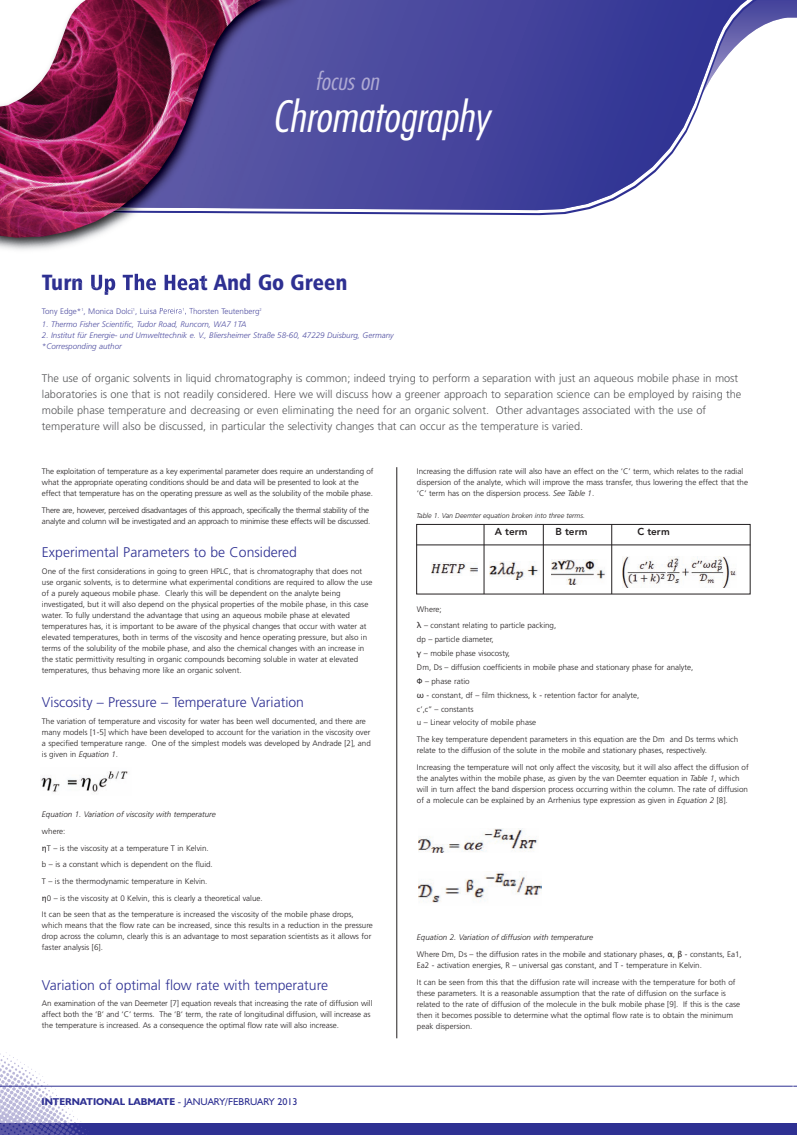
<style>
.page{position:relative;width:797px;height:1135px;background:#fff}
.page>*{position:absolute;margin:0;border:0;box-sizing:border-box;transform-origin:0 0}
.t1{font:italic 300 condensed 42px "Futura";color:#fff;scale:1.1 1}
.t2{font:italic 300 condensed 24px "Futura";color:#afaad3;scale:1.1 1}
.t3{font:22px "Humanist 777 BT Black Condensed B";color:#2e3092}
.t4{font:300 14px "Frutiger";color:#2e3092}
.t5{font:300 11px/16px "Frutiger";color:#57585a}
.t6{font:10px "Humanist 521 BT";color:#2e3092}
.t7{font:800 10px "Avenir";color:#231f20}
.t8{font:300 8px/11px "Frutiger";color:#231f20}
.t9{font:300 8px/11px "Frutiger";letter-spacing:-.02em;color:#231f20}
.t10{font:italic 300 8px/11px "Frutiger";color:#504fa1}
.t11{font:300 8px "Frutiger";color:#504fa1}
.t12{font:italic 300 8px "Frutiger";color:#231f20}
.t13{font:italic 300 7px "Frutiger";color:#231f20}
.s1{font-style:italic}
.s2{font-family:"Lucida Grande";font-weight:400}
.s3{font-weight:700}
</style>
<div class="page">
<svg style="left:794px;top:0;width:2px;height:18px"></svg>
<svg style="left:290px;top:0;width:492px;height:210px"></svg>
<hr style="left:396px;top:467px;width:1px;height:571px;background:#231f20">
<img style="left:0;top:1052px;width:88px;height:71px">
<hr style="left:0;top:1085px;width:792px;height:1px;background:#2e3092">
<img style="left:0;top:238px;width:186px;height:77px">
<div style="left:290px;top:0;width:20px;height:208px;background:#5351a2"></div>
<img style="left:69px;top:273px;width:136px;height:20px">
<img style="left:149px;top:308px;width:32px;height:6px">
<svg style="left:183px;top:307px;width:11px;height:7px"></svg>
<img style="left:0;top:0;width:290px;height:238px">
<hr style="left:792px;top:1123px;width:4px;height:11px;background:#2e3092">
<div style="left:0;top:1123px;width:792px;height:11px;background:#2e3092"></div>
<svg style="left:0;top:1123px;width:86px;height:11px"></svg>
<img style="left:41px;top:771px;width:87px;height:22px">
<div style="left:416px;top:524px;width:334px;height:70px;border:1px solid #231f20"></div>
<img style="left:431px;top:562px;width:46px;height:12px">
<img style="left:489px;top:561px;width:50px;height:18px">
<img style="left:551px;top:559px;width:54px;height:26px">
<img style="left:622px;top:556px;width:114px;height:31px">
<hr style="left:483px;top:524px;width:1px;height:70px;background:#231f20">
<hr style="left:542px;top:524px;width:1px;height:70px;background:#231f20">
<hr style="left:611px;top:524px;width:1px;height:70px;background:#231f20">
<hr style="left:416px;top:544px;width:334px;height:1px;background:#231f20">
<img style="left:418px;top:828px;width:120px;height:24px">
<img style="left:418px;top:871px;width:123px;height:32px">
<h2 class="t2" style="left:315px;top:71px;width:63px">focus on</h2>
<h1 class="t1" style="left:272px;top:98px;width:199px">Chromatography</h1>
<h3 class="t3" style="left:42px;top:273px;width:307px">Turn Up The Heat And Go Green</h3>
<p class="t11" style="left:42px;top:307px;width:221px">Tony Edge*<sup>1</sup>, Monica Dolci<sup>1</sup>, Luisa Pereira<sup>1</sup>, Thorsten Teutenberg<sup>2</sup></p>
<p class="t10" style="left:42px;top:320px;width:206px">1. Thermo Fisher Scientific, Tudor Road, Runcorn, WA7 1TA</p>
<p class="t10" style="left:42px;top:331px;width:353px">2. Institut für Energie- und Umwelttechnik e. V., Bliersheimer Straße 58-60, 47229 Duisburg, Germany *Corresponding author</p>
<p class="t5" style="left:42px;top:371px;width:700px">The use of organic solvents in liquid chromatography is common; indeed trying to perform a separation with just an aqueous mobile phase in most laboratories is one that is not readily considered. Here we will discuss how a greener approach to separation science can be employed by raising the mobile phase temperature and decreasing or even eliminating the need for an organic solvent. Other advantages associated with the use of temperature will also be discussed, in particular the selectivity changes that can occur as the temperature is varied.</p>
<p class="t8" style="left:42px;top:466px;width:333px">The exploitation of temperature as a key experimental parameter does require an understanding of what the appropriate operating conditions should be and data will be presented to look at the effect that temperature has on the operating pressure as well as the solubility of the mobile phase.</p>
<p class="t9" style="left:42px;top:505px;width:330px">There are, however, perceived disadvantages of this approach, specifically the thermal stability of the analyte and column will be investigated and an approach to minimise these effects will be discussed.</p>
<h3 class="t4" style="left:42px;top:547px;width:256px">Experimental Parameters to be Considered</h3>
<p class="t8" style="left:42px;top:566px;width:332px">One of the first considerations in going to green HPLC, that is chromatography that does not use organic solvents, is to determine what experimental conditions are required to allow the use of a purely aqueous mobile phase. Clearly this will be dependent on the analyte being investigated, but it will also depend on the physical properties of the mobile phase, in this case water. To fully understand the advantage that using an aqueous mobile phase at elevated temperatures has, it is important to be aware of the physical changes that occur with water at elevated temperatures, both in terms of the viscosity and hence operating pressure, but also in terms of the solubility of the mobile phase, and also the chemical changes with an increase in the static permittivity resulting in organic compounds becoming soluble in water at elevated temperatures, thus behaving more like an organic solvent.</p>
<h3 class="t4" style="left:42px;top:696px;width:263px">Viscosity – Pressure – Temperature Variation</h3>
<p class="t8" style="left:42px;top:715px;width:330px">The variation of temperature and viscosity for water has been well documented, and there are many models [1-5] which have been developed to account for the variation in the viscosity over a specified temperature range. One of the simplest models was developed by Andrade [2], and is given in <span class="s1">Equation 1</span>.</p>
<p class="t12" style="left:42px;top:811px;width:175px">Equation 1. Variation of viscosity with temperature</p>
<p class="t8" style="left:42px;top:823px;width:313px;line-height:16.7px">where:<br><span class="s2">η</span>T – is the viscosity at a temperature T in Kelvin.<br>b – is a constant which is dependent on the fluid.<br>T – is the thermodynamic temperature in Kelvin.<br><span class="s2">η</span>0 – is the viscosity at 0 Kelvin, this is clearly a theoretical value.<br>It can be seen that as the temperature is increased the viscosity of the mobile phase drops,</p>
<p class="t8" style="left:42px;top:920px;width:332px">which means that the flow rate can be increased, since this results in a reduction in the pressure drop across the column, clearly this is an advantage to most separation scientists as it allows for faster analysis [6].</p>
<h3 class="t4" style="left:42px;top:979px;width:287px">Variation of optimal flow rate with temperature</h3>
<p class="t8" style="left:42px;top:998px;width:332px">An examination of the van Deemeter [7] equation reveals that increasing the rate of diffusion will affect both the ‘B’ and ‘C’ terms. The ‘B’ term, the rate of longitudinal diffusion, will increase as the temperature is increased. As a consequence the optimal flow rate will also increase.</p>
<p class="t6" style="left:41px;top:1097px;width:257px"><span class="s3">INTERNATIONAL LABMATE</span> - JANUARY/FEBRUARY 2013</p>
<p class="t8" style="left:417px;top:466px;width:332px">Increasing the diffusion rate will also have an effect on the ‘C’ term, which relates to the radial dispersion of the analyte, which will improve the mass transfer, thus lowering the effect that the ‘C’ term has on the dispersion process. <span class="s1">See Table 1</span>.</p>
<p class="t13" style="left:416px;top:513px;width:170px">Table 1. Van Deemter equation broken into three terms.</p>
<p class="t7" style="left:494px;top:527px;width:34px">A term</p>
<p class="t7" style="left:555px;top:527px;width:33px">B term</p>
<p class="t7" style="left:637px;top:527px;width:34px">C term</p>
<p class="t8" style="left:417px;top:601px;width:141px;line-height:16.7px">Where;<br><span class="s2">λ</span> – constant relating to particle packing,</p>
<p class="t8" style="left:417px;top:633px;width:278px;line-height:13.8px">dp – particle diameter,<br><span class="s2">γ</span> – mobile phase visocosty,<br>Dm, Ds – diffusion coefficients in mobile phase and stationary phase for analyte, <span class="s2">Φ</span> – phase ratio<br><span class="s2">ω</span> - constant, df – film thickness, k - retention factor for analyte,<br>c’,c’’ – constants<br>u – Linear velocity of mobile phase</p>
<p class="t8" style="left:417px;top:734px;width:322px">The key temperature dependent parameters in this equation are the Dm and Ds terms which relate to the diffusion of the solute in the mobile and stationary phases, respectively.</p>
<p class="t8" style="left:417px;top:762px;width:333px">Increasing the temperature will not only affect the viscosity, but it will also affect the diffusion of the analytes within the mobile phase, as given by the van Deemter equation in <span class="s1">Table 1</span>, which will in turn affect the band dispersion process occurring within the column. The rate of diffusion of a molecule can be explained by an Arrhenius type expression as given in <span class="s1">Equation 2</span> [8].</p>
<p class="t8" style="left:417px;top:929px;width:326px;line-height:16.7px"><span class="s1">Equation 2. Variation of diffusion with temperature<br></span>Where Dm, Ds – the diffusion rates in the mobile and stationary phases, <span class="s2">α</span>, <span class="s2">β</span> - constants, Ea1,</p>
<p class="t8" style="left:417px;top:957px;width:320px;line-height:16.7px">Ea2 - activation energies, R – universal gas constant, and T - temperature in Kelvin.<br>It can be seen from this that the diffusion rate will increase with the temperature for both of</p>
<p class="t8" style="left:417px;top:988px;width:324px">these parameters. It is a reasonable assumption that the rate of diffusion on the surface is related to the rate of diffusion of the molecule in the bulk mobile phase [9]. If this is the case then it becomes possible to determine what the optimal flow rate is to obtain the minimum peak dispersion.</p>
</div>
